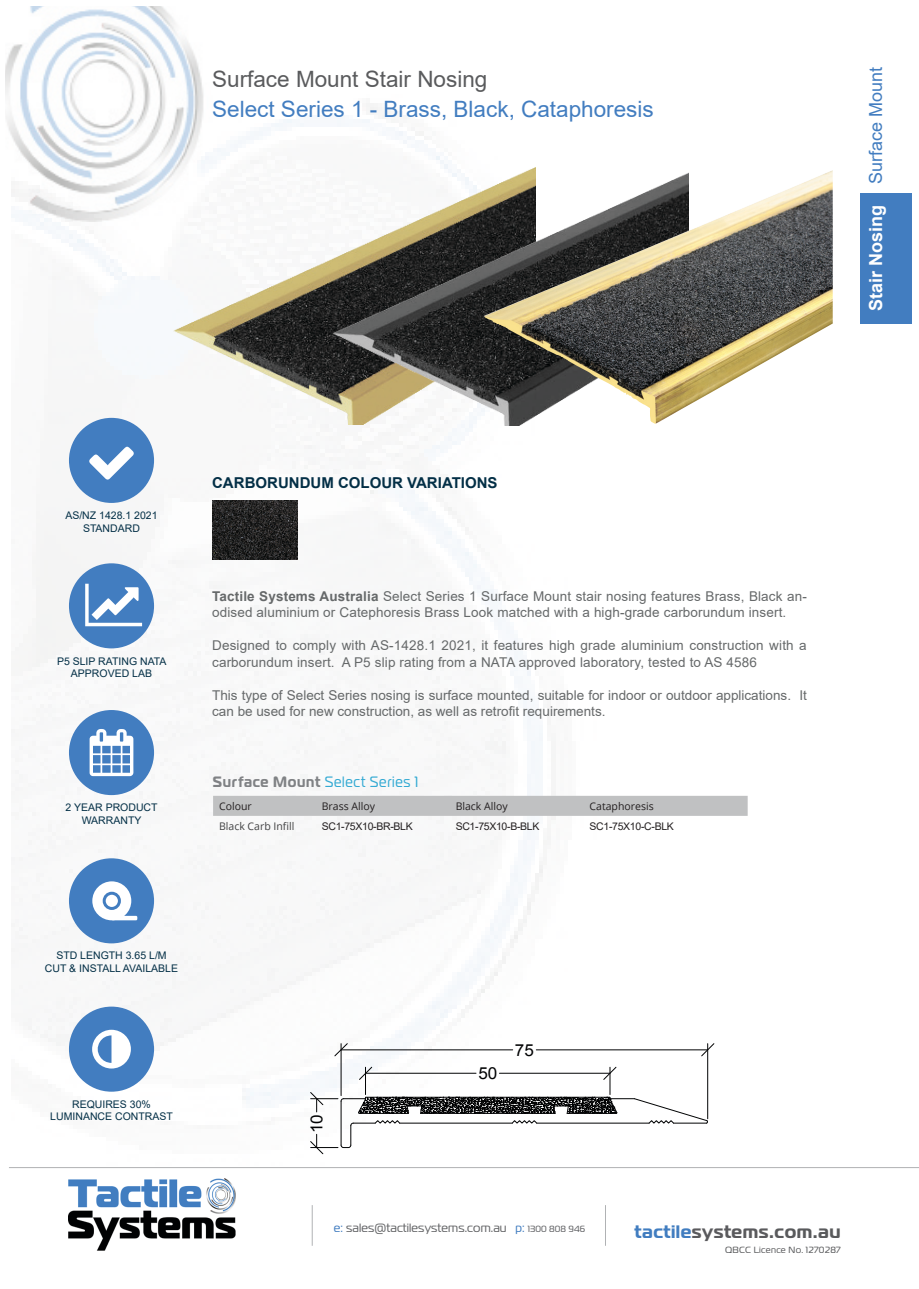
<style>
.page{position:relative;width:919px;height:1289px;background:#fff}
.page>*{position:absolute;margin:0;border:0;box-sizing:border-box;transform-origin:0 0}
.t1{font:22.5px "Arial";color:#427dc0}
.t2{font:22.5px "Arial";color:#5a5b5d}
.t3{font:700 18px "Magistral";letter-spacing:.03em;color:#417dc0}
.t4{font:18px "Arial";color:#427dc0}
.t5{font:700 18px "Arial";color:#fff}
.t6{font:16.65px "Arial";color:#020304}
.t7{font:700 15px "Arial";color:#032f46}
.t8{font:15px "Magistral";letter-spacing:.05em;color:#34aad3;scale:.9 1}
.t9{font:13.5px/16.5px "Arial";letter-spacing:.01em;color:#66696a}
.t10{font:12px "Magistral";letter-spacing:.01em;color:#636466}
.t11{font:10.5px/12.6px "Arial";color:#032f46;text-align:center}
.t12{font:10.5px "Arial";letter-spacing:-.03em;color:#231f20}
.t13{font:10.5px "Open Sans";color:#231f20}
.Catalogue_Table_text{font:10.5px "Open Sans";color:#414142}
.t14{font:9px "Magistral";letter-spacing:.03em;color:#595a5c}
.s1{font-weight:700}
.s2{font-weight:700;color:#808285}
.s3{color:#427dc0}
.s4{color:#626366}
.s5{font-size:9px;color:#646568}
.s6{color:#5a5a5d}
.s7{color:#595a5c}
</style>
<div class="page">
<img style="left:5px;top:6px;width:187px;height:128px">
<hr style="left:9px;top:1167px;width:909px;height:1px;background:#b0b2b4">
<hr style="left:312px;top:1205px;width:1px;height:40px;background:#b0b2b4">
<img style="left:68px;top:1178px;width:167px;height:73px">
<hr style="left:605px;top:1205px;width:1px;height:40px;background:#b0b2b4">
<img style="left:11px;top:50px;width:589px;height:1105px">
<div style="left:69px;top:418px;width:85px;height:85px;background:#427dc0;border-radius:50%"></div>
<svg style="left:78px;top:427px;width:67px;height:66px"></svg>
<div style="left:69px;top:710px;width:85px;height:85px;background:#427dc0;border-radius:50%"></div>
<svg style="left:90px;top:729px;width:43px;height:47px"></svg>
<div style="left:69px;top:1006px;width:85px;height:85px;background:#427dc0;border-radius:50%"></div>
<svg style="left:92px;top:1029px;width:39px;height:39px"></svg>
<div style="left:69px;top:563px;width:85px;height:85px;background:#427dc0;border-radius:50%"></div>
<svg style="left:85px;top:583px;width:57px;height:43px"></svg>
<img style="left:212px;top:500px;width:85px;height:59px">
<hr style="left:707px;top:1043px;width:1px;height:75px;background:#020304">
<hr style="left:341px;top:1043px;width:1px;height:52px;background:#020304">
<hr style="left:536px;top:1049px;width:171px;height:1px;background:#020304">
<hr style="left:341px;top:1049px;width:171px;height:1px;background:#020304">
<svg style="left:701px;top:1043px;width:13px;height:13px"></svg>
<svg style="left:334px;top:1043px;width:14px;height:13px"></svg>
<svg style="left:310px;top:1066px;width:397px;height:88px"></svg>
<div style="left:69px;top:858px;width:85px;height:85px;background:#427dc0;border-radius:50%"></div>
<div style="left:92px;top:881px;width:39px;height:39px;background:#fff;border-radius:50%"></div>
<div style="left:103px;top:891px;width:18px;height:19px;border:3px solid #427dc0;border-radius:50%"></div>
<div style="left:111px;top:915px;width:26px;height:5px;background:#fff"></div>
<div style="left:860px;top:192px;width:51px;height:132px;background:#427dc0"></div>
<img style="left:156px;top:149px;width:379px;height:276px">
<img style="left:316px;top:154px;width:284px;height:271px">
<img style="left:484px;top:170px;width:348px;height:254px">
<div style="left:213px;top:795px;width:534px;height:20px;background:#c0c1c2"></div>
<p class="t2" style="left:212px;top:64px;width:277px">Surface Mount Stair Nosing</p>
<p class="t1" style="left:212px;top:94px;width:443px">Select Series 1 - Brass, Black, Cataphoresis</p>
<p class="t4" style="left:863px;top:184px;width:119px;rotate:-90deg">Surface Mount</p>
<p class="t5" style="left:863px;top:311px;width:108px;rotate:-90deg">Stair Nosing</p>
<p class="t11" style="left:65px;top:509px;width:94px">AS/NZ 1428.1 2021</p>
<p class="t11" style="left:83px;top:521px;width:58px">STANDARD</p>
<p class="t11" style="left:57px;top:654px;width:111px">P5 SLIP RATING NATA<br>APPROVED LAB</p>
<p class="t11" style="left:66px;top:801px;width:93px">2 YEAR PRODUCT<br>WARRANTY</p>
<p class="t7" style="left:212px;top:472px;width:287px">CARBORUNDUM COLOUR VARIATIONS</p>
<p class="t9" style="left:212px;top:587px;width:596px"><span class="s1">Tactile Systems Australia</span> Select Series 1 Surface Mount stair nosing features Brass, Black an&shy;odised aluminium or Catephoresis Brass Look matched with a high-grade carborundum insert.</p>
<p class="t9" style="left:212px;top:637px;width:596px">Designed to comply with AS-1428.1 2021, it features high grade aluminium construction with a carborundum insert. A P5 slip rating from a NATA approved laboratory, tested to AS 4586</p>
<p class="t9" style="left:212px;top:686px;width:596px">This type of Select Series nosing is surface mounted, suitable for indoor or outdoor applications. It can be used for new construction, as well as retrofit requirements.</p>
<p class="t8" style="left:213px;top:773px;width:230px"><span class="s2">Surface Mount</span> Select Series 1</p>
<p class="t13" style="left:219px;top:798px;width:34px">Colour</p>
<p class="t13" style="left:322px;top:798px;width:55px">Brass Alloy</p>
<p class="t13" style="left:455px;top:798px;width:54px">Black Alloy</p>
<p class="t13" style="left:589px;top:798px;width:66px">Cataphoresis</p>
<p class="Catalogue_Table_text" style="left:219px;top:818px;width:77px">Black Carb Infill</p>
<p class="t12" style="left:322px;top:818px;width:92px">SC1-75X10-BR-BLK</p>
<p class="t12" style="left:455px;top:818px;width:85px">SC1-75X10-B-BLK</p>
<p class="t12" style="left:589px;top:818px;width:86px">SC1-75X10-C-BLK</p>
<p class="t11" style="left:56px;top:949px;width:112px">STD LENGTH 3.65 L/M</p>
<p class="t11" style="left:45px;top:961px;width:135px">CUT &amp; INSTALL AVAILABLE</p>
<p class="t11" style="left:72px;top:1097px;width:80px">REQUIRES 30%</p>
<p class="t11" style="left:50px;top:1110px;width:124px">LUMINANCE CONTRAST</p>
<p class="t6" style="left:306px;top:1132px;width:20px;rotate:-90deg">10</p>
<p class="t6" style="left:478px;top:1062px;width:20px">50</p>
<p class="t6" style="left:515px;top:1039px;width:20px">75</p>
<p class="t10" style="left:334px;top:1220px;width:253px"><span class="s3">e:</span> <span class="s4">sales</span>@tactilesystems.com.au <span class="s3">p:</span> <span class="s5">1300 808 946</span></p>
<h2 class="t3" style="left:634px;top:1219px;width:207px">tactile<span class="s6">systems</span><span class="s7">.com.au</span></h2>
<p class="t14" style="left:725px;top:1243px;width:117px">QBCC Licence No. 1270287</p>
</div>
